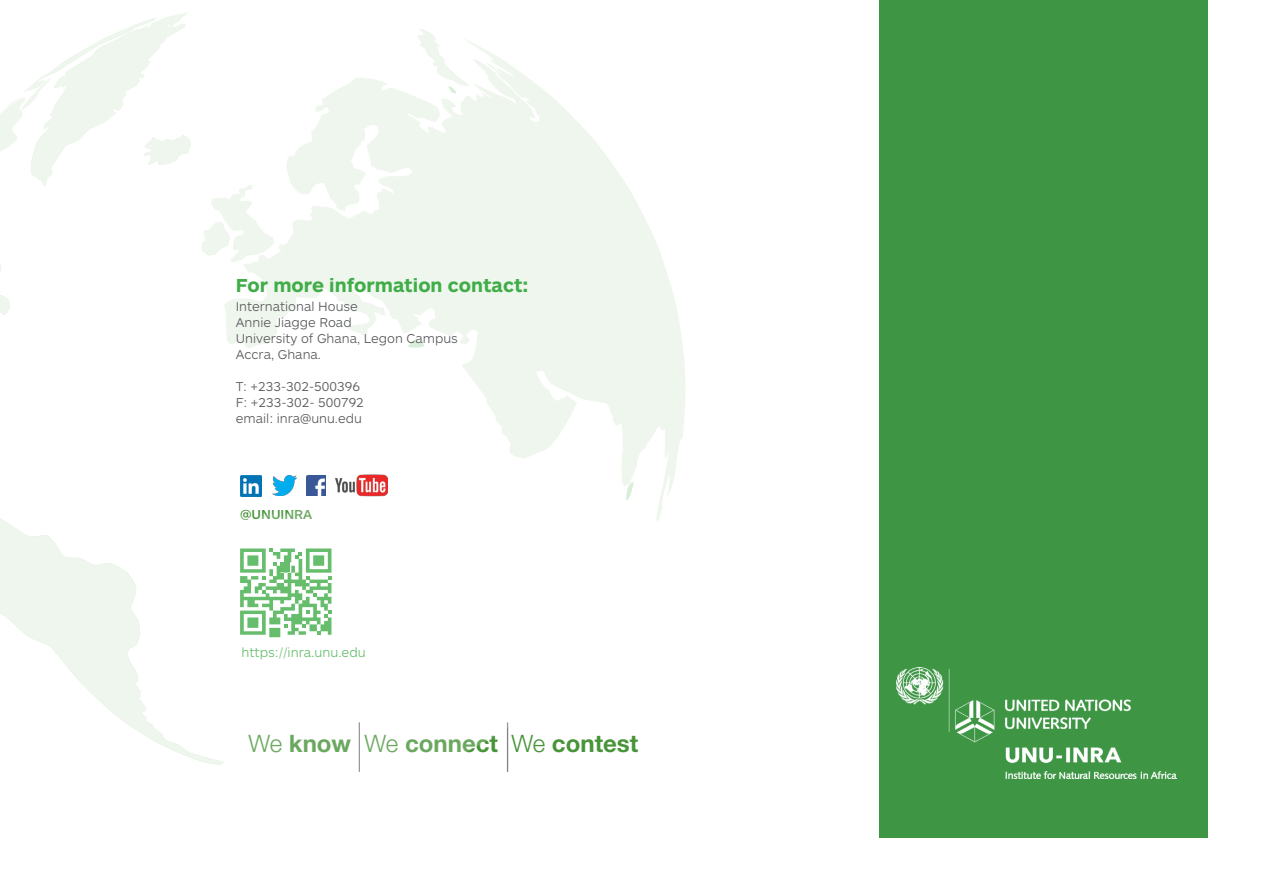
<style>
.page{position:relative;width:1263px;height:893px;background:#fff}
.page>*{position:absolute;margin:0;border:0;box-sizing:border-box;transform-origin:0 0}
.t1{font:700 24px "Helvetica Neue LT Std";color:#479439}
.t2{font:700 19.5px "ARS Maquette Pro";color:#41ad49}
.t3{font:300 13.5px "ARS Maquette Pro";color:#41ad49}
.t4{font:500 13.5px "ARS Maquette Pro";color:#469439}
.t5{font:300 13.35px/15.9px "ARS Maquette Pro";color:#58595b}
.s1{font-weight:300}
</style>
<div class="page">
<svg style="left:214px;top:548px;width:295px;height:224px"></svg>
<svg style="left:0;top:265px;width:223px;height:499px"></svg>
<svg style="left:420px;top:29px;width:8px;height:3px"></svg>
<svg style="left:201px;top:198px;width:23px;height:58px"></svg>
<svg style="left:0;top:12px;width:191px;height:175px"></svg>
<svg style="left:224px;top:32px;width:462px;height:490px"></svg>
<div style="left:879px;top:0;width:329px;height:838px;background:#3e9645"></div>
<img style="left:896px;top:667px;width:280px;height:112px">
<h2 class="t2" style="left:236px;top:272px;width:294px">For more information contact:</h2>
<p class="t5" style="left:236px;top:298px;width:224px">International House<br>Annie Jiagge Road<br>University of Ghana, Legon Campus<br>Accra, Ghana.</p>
<p class="t5" style="left:236px;top:378px;width:130px">T: +233-302-500396<br>F: +233-302- 500792 email: inra@unu.edu</p>
<p class="t4" style="left:240px;top:506px;width:74px">@UNUINRA</p>
<p class="t3" style="left:241px;top:644px;width:126px">https://inra.unu.edu</p>
<h1 class="t1" style="left:248px;top:728px;width:391px"><span class="s1">We</span> know <span class="s1">We</span> connect <span class="s1">We</span> contest</h1>
</div>
